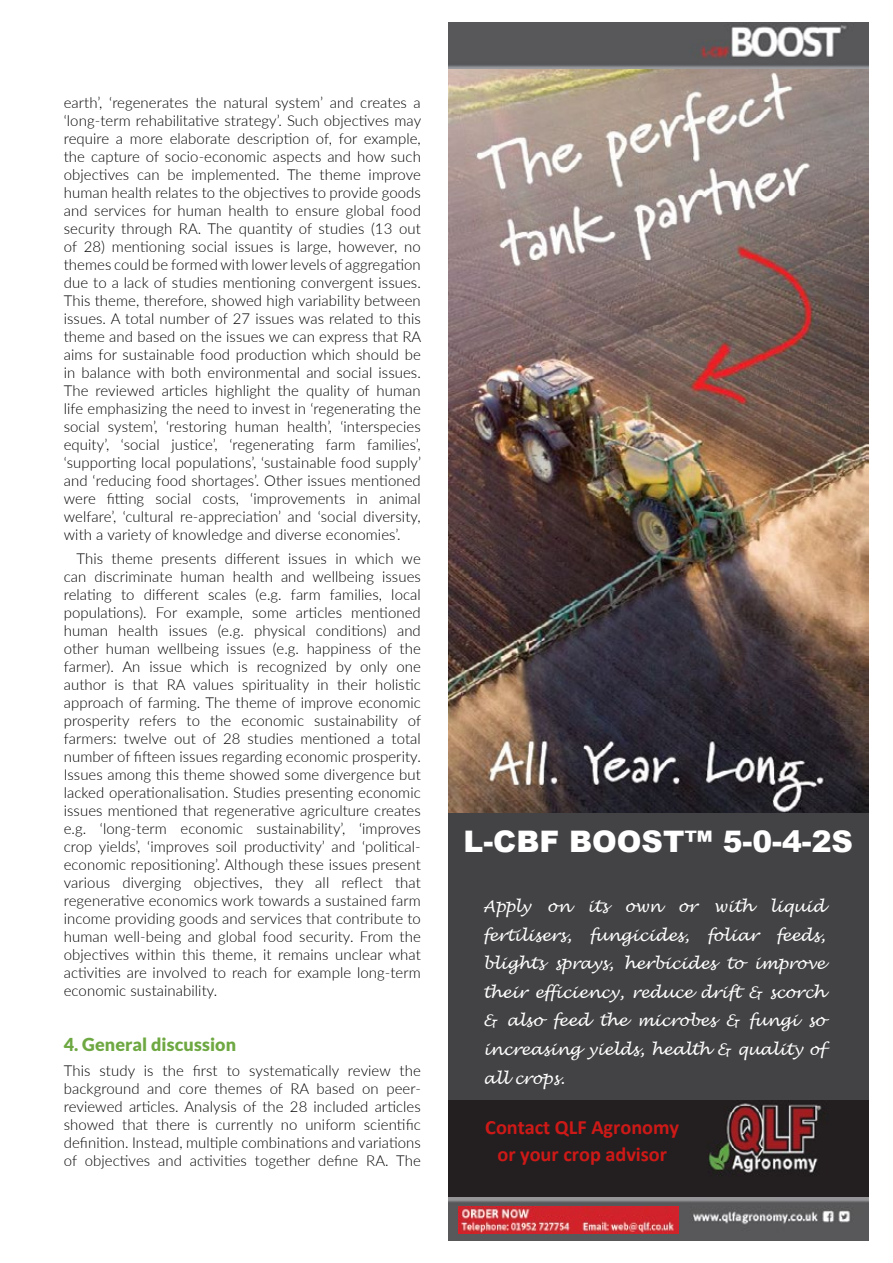
<style>
.page{position:relative;width:893px;height:1263px;background:#fff}
.page>*{position:absolute;margin:0;border:0;box-sizing:border-box;transform-origin:0 0}
.t1{font:900 29.7px "Arial";color:#fff}
.t2{font:700 20.25px/26.5px "Calibri";color:#cd1917;text-align:center}
.t3{font:900 18px "Lato";letter-spacing:.005em;color:#6ea842}
.t4{font:italic 16.05px/28.5px "Lucida Handwriting";color:#fff;text-align:justify}
.t5{font:300 15px/18px "Lato";letter-spacing:.005em;color:#000;text-align:justify}
</style>
<div class="page">
<img style="left:448px;top:1100px;width:420px;height:141px">
<img style="left:448px;top:1197px;width:420px;height:43px">
<img style="left:459px;top:1206px;width:220px;height:27px">
<img style="left:448px;top:68px;width:420px;height:745px">
<img style="left:448px;top:23px;width:421px;height:45px">
<div style="left:448px;top:813px;width:420px;height:287px;background:#434345"></div>
<p class="t5" style="left:64px;top:93px;width:359px">earth’, ‘regenerates the natural system’ and creates a ‘long-term rehabilitative strategy’. Such objectives may require a more elaborate description of, for example, the capture of socio-economic aspects and how such objectives can be implemented. The theme improve human health relates to the objectives to provide goods and services for human health to ensure global food security through RA. The quantity of studies (13 out of 28) mentioning social issues is large, however, no themes could be formed with lower levels of aggregation due to a lack of studies mentioning convergent issues.<br>This theme, therefore, showed high variability between issues. A total number of 27 issues was related to this theme and based on the issues we can express that RA aims for sustainable food production which should be in balance with both environmental and social issues.<br>The reviewed articles highlight the quality of human life emphasizing the need to invest in ‘regenerating the social system’, ‘restoring human health’, ‘interspecies equity’, ‘social justice’, ‘regenerating farm families’, ‘supporting local populations’, ‘sustainable food supply’ and ‘reducing food shortages’. Other issues mentioned were fitting social costs, ‘improvements in animal welfare’, ‘cultural re-appreciation’ and ‘social diversity, with a variety of knowledge and diverse economies’.</p>
<p class="t5" style="left:64px;top:549px;width:359px;text-indent:13px">This theme presents different issues in which we can discriminate human health and wellbeing issues relating to different scales (e.g. farm families, local populations). For example, some articles mentioned human health issues (e.g. physical conditions) and other human wellbeing issues (e.g. happiness of the farmer). An issue which is recognized by only one author is that RA values spirituality in their holistic approach of farming. The theme of improve economic prosperity refers to the economic sustainability of farmers: twelve out of 28 studies mentioned a total number of fifteen issues regarding economic prosperity.<br>Issues among this theme showed some divergence but lacked operationalisation. Studies presenting economic issues mentioned that regenerative agriculture creates e.g. ‘long-term economic sustainability’, ‘improves crop yields’, ‘improves soil productivity’ and ‘political&shy;economic repositioning’. Although these issues present various diverging objectives, they all reflect that regenerative economics work towards a sustained farm income providing goods and services that contribute to human well-being and global food security. From the objectives within this theme, it remains unclear what activities are involved to reach for example long-term economic sustainability.</p>
<p class="t3" style="left:64px;top:1034px;width:174px">4. General discussion</p>
<p class="t5" style="left:64px;top:1061px;width:359px">This study is the first to systematically review the background and core themes of RA based on peer&shy;reviewed articles. Analysis of the 28 included articles showed that there is currently no uniform scientific definition. Instead, multiple combinations and variations of objectives and activities together define RA. The</p>
<h1 class="t1" style="left:464px;top:819px;width:391px">L-CBF BOOST™ 5-0-4-2S</h1>
<p class="t4" style="left:483px;top:893px;width:344px">Apply on its own or with liquid fertilisers, fungicides, foliar feeds, blights sprays, herbicides to improve their efficiency, reduce drift &amp; scorch &amp; also feed the microbes &amp; fungi so increasing yields, health &amp; quality of all crops.</p>
<h2 class="t2" style="left:485px;top:1114px;width:195px">Contact QLF Agronomy or your crop advisor</h2>
</div>
